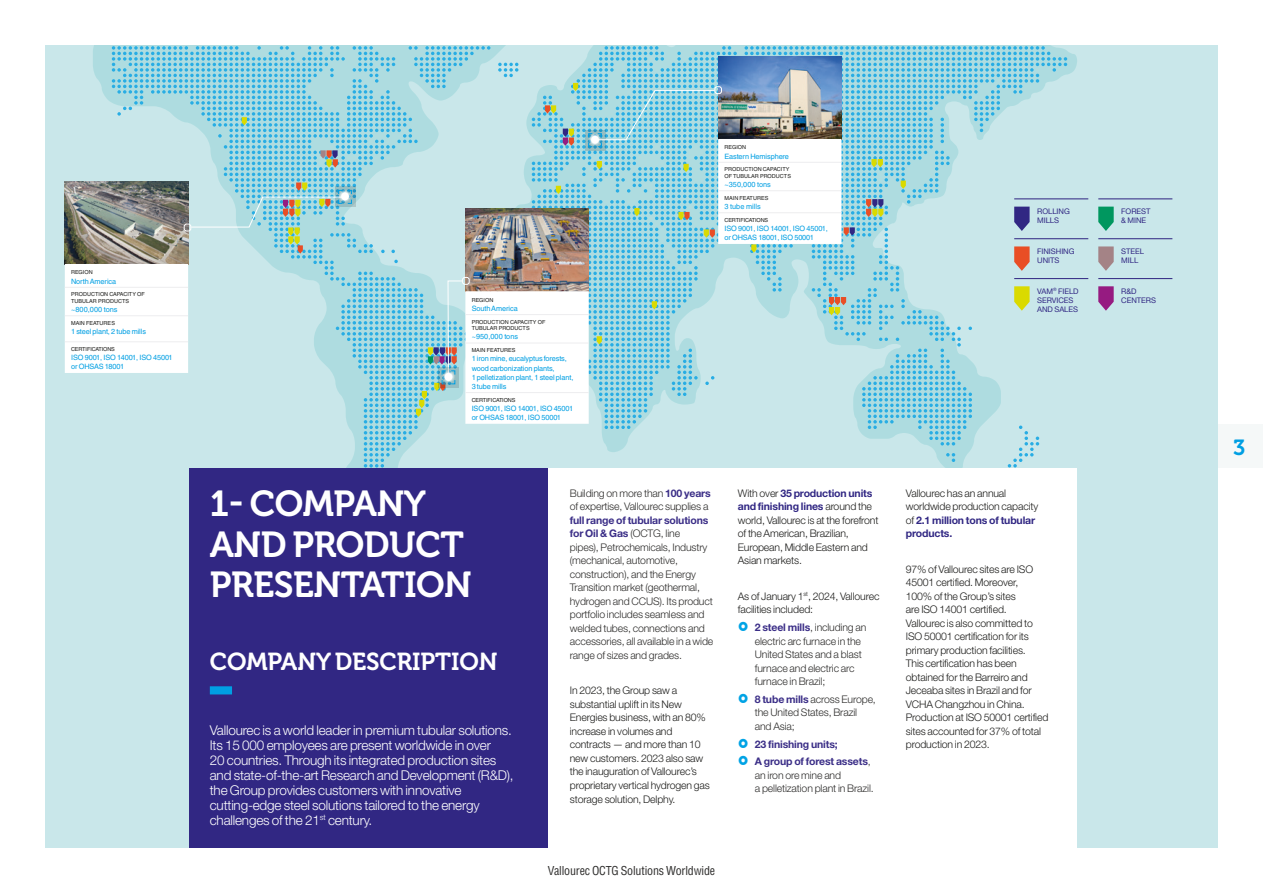
<style>
.page{position:relative;width:1263px;height:893px;background:#fff}
.page>*{position:absolute;margin:0;border:0;box-sizing:border-box;transform-origin:0 0}
.t1{font:36px/40.5px "Museo 700";letter-spacing:-.015em;color:#fff}
.t2{font:24.45px "Museo 700";letter-spacing:-.005em;color:#fff}
.t3{font:21.75px "Museo 700";color:#009fe3}
.t4{font:300 13.5px/15px "Helvetica Neue LT Std";letter-spacing:-.015em;color:#fff}
.t5{font:condensed 12px "Helvetica LT Std";letter-spacing:-.015em;color:#2e2d2c}
.t6{font:300 10.5px/13.5px "Helvetica Neue LT Std";letter-spacing:-.015em;color:#1d1d1b}
.t7{font:300 10.5px/13.5px "Helvetica Neue LT Std";letter-spacing:-.015em;color:#2e2d2c}
.t8{font:700 10.5px/17.7px "Helvetica Neue LT Std";letter-spacing:-.015em;color:#3b2e87}
.t9{font:7.65px/9.1px "Helvetica Neue";letter-spacing:-.005em;color:#312783}
.t10{font:7.35px/9.1px "Helvetica LT Std";letter-spacing:-.015em;color:#009fe3}
.t11{font:7.35px "Helvetica LT Std";letter-spacing:.005em;color:#009fe3}
.t12{font:5.55px/6.4px "Helvetica LT Std";letter-spacing:.005em;color:#1d1d1b}
.t13{font:5.55px "Helvetica LT Std";letter-spacing:-.015em;color:#1d1d1b}
.s1{font-weight:700;color:#3b2e87}
.s2{font-weight:700;color:#312783}
.s3{font-weight:300;color:#2e2d2c}
</style>
<div class="page">
<div style="left:1212px;top:425px;width:51px;height:43px;background:#f5f8f8"></div>
<div style="left:45px;top:45px;width:1173px;height:803px;background:#c9e7ea"></div>
<hr style="left:1014px;top:278px;width:74px;height:1px;background:#312783">
<hr style="left:1014px;top:238px;width:74px;height:1px;background:#312783">
<hr style="left:1014px;top:198px;width:74px;height:1px;background:#312783">
<hr style="left:1098px;top:278px;width:74px;height:1px;background:#312783">
<hr style="left:1098px;top:238px;width:74px;height:1px;background:#312783">
<hr style="left:1098px;top:198px;width:74px;height:1px;background:#312783">
<svg style="left:1098px;top:286px;width:16px;height:25px"></svg>
<svg style="left:1098px;top:246px;width:16px;height:25px"></svg>
<svg style="left:1098px;top:207px;width:16px;height:24px"></svg>
<svg style="left:65px;top:46px;width:1002px;height:422px"></svg>
<div style="left:189px;top:468px;width:359px;height:380px;background:#312783"></div>
<div style="left:210px;top:686px;width:22px;height:8px;background:#009fe3"></div>
<div style="left:548px;top:468px;width:529px;height:380px;background:#fff"></div>
<p class="t12" style="left:71px;top:269px;width:23px">REGION</p>
<p class="t10" style="left:71px;top:276px;width:47px">North America</p>
<p class="t12" style="left:71px;top:291px;width:75px">PRODUCTION CAPACITY OF<br>TUBULAR PRODUCTS</p>
<p class="t11" style="left:71px;top:305px;width:48px">~800,000 tons</p>
<p class="t12" style="left:71px;top:320px;width:45px">MAIN FEATURES</p>
<p class="t10" style="left:71px;top:327px;width:76px">1 steel plant, 2 tube mills</p>
<p class="t13" style="left:71px;top:346px;width:45px">CERTIFICATIONS</p>
<p class="t10" style="left:71px;top:353px;width:103px">ISO 9001, ISO 14001, ISO 45001 or OHSAS 18001</p>
<p class="t12" style="left:472px;top:297px;width:23px">REGION</p>
<p class="t10" style="left:472px;top:304px;width:48px">South America</p>
<p class="t12" style="left:472px;top:319px;width:75px">PRODUCTION CAPACITY OF<br>TUBULAR PRODUCTS</p>
<p class="t11" style="left:472px;top:332px;width:48px">~950,000 tons</p>
<p class="t12" style="left:472px;top:347px;width:45px">MAIN FEATURES</p>
<p class="t10" style="left:472px;top:354px;width:103px">1 iron mine, eucalyptus forests, wood carbonization plants,<br>1 pelletization plant, 1 steel plant,<br>3 tube mills</p>
<p class="t13" style="left:472px;top:397px;width:45px">CERTIFICATIONS</p>
<p class="t10" style="left:472px;top:404px;width:103px">ISO 9001, ISO 14001, ISO 45001 or OHSAS 18001, ISO 50001</p>
<p class="t12" style="left:724px;top:144px;width:23px">REGION</p>
<p class="t10" style="left:724px;top:151px;width:66px">Eastern Hemisphere</p>
<p class="t12" style="left:724px;top:166px;width:68px">PRODUCTION CAPACITY<br>OF TUBULAR PRODUCTS</p>
<p class="t11" style="left:724px;top:180px;width:48px">~350,000 tons</p>
<p class="t12" style="left:724px;top:195px;width:45px">MAIN FEATURES</p>
<p class="t11" style="left:724px;top:202px;width:38px">3 tube mills</p>
<p class="t13" style="left:724px;top:217px;width:45px">CERTIFICATIONS</p>
<p class="t10" style="left:724px;top:224px;width:105px">ISO 9001, ISO 14001, ISO 45001, or OHSAS 18001, ISO 50001</p>
<p class="t9" style="left:1037px;top:207px;width:34px">ROLLING<br>MILLS</p>
<p class="t9" style="left:1037px;top:247px;width:39px">FINISHING<br>UNITS</p>
<p class="t9" style="left:1037px;top:287px;width:43px">VAM<sup>®</sup> FIELD<br>SERVICES<br>AND SALES</p>
<h1 class="t1" style="left:210px;top:484px;width:264px">1- COMPANY<br>AND PRODUCT<br>PRESENTATION</h1>
<h2 class="t2" style="left:210px;top:648px;width:289px">COMPANY DESCRIPTION</h2>
<p class="t4" style="left:210px;top:722px;width:305px">Vallourec is a world leader in premium tubular solutions.<br>Its 15 000 employees are present worldwide in over<br>20 countries. Through its integrated production sites and state-of-the-art Research and Development (R&amp;D), the Group provides customers with innovative cutting-edge steel solutions tailored to the energy challenges of the 21<sup>st</sup> century.</p>
<p class="t7" style="left:570px;top:486px;width:143px">Building on more than <span class="s1">100 years </span>of expertise, Vallourec supplies a</p>
<p class="t7" style="left:570px;top:513px;width:145px"><span class="s1">full range of tubular solutions for Oil &amp; Gas</span> (OCTG, line<br>pipes), Petrochemicals, Industry (mechanical, automotive, construction), and the Energy<br>Transition market (geothermal, hydrogen and CCUS). Its product portfolio includes seamless and welded tubes, connections and accessories, all available in a wide range of sizes and grades.</p>
<p class="t6" style="left:570px;top:684px;width:142px">In 2023, the Group saw a substantial uplift in its New<br>Energies business, with an 80% increase in volumes and contracts — and more than 10 new customers. 2023 also saw the inauguration of Vallourec’s proprietary vertical hydrogen gas storage solution, Delphy.</p>
<p class="t6" style="left:738px;top:486px;width:142px">With over <span class="s2">35 production units and finishing lines</span> around the world, Vallourec is at the forefront of the American, Brazilian,<br>European, Middle Eastern and<br>Asian markets.</p>
<p class="t6" style="left:738px;top:589px;width:143px">As of January 1<sup>st</sup>, 2024, Vallourec facilities included:</p>
<p class="t7" style="left:755px;top:620px;width:113px"><span class="s1">2 steel mills</span>, including an electric arc furnace in the<br>United States and a blast furnace and electric arc furnace in Brazil;</p>
<p class="t7" style="left:755px;top:692px;width:123px"><span class="s1">8 tube mills</span> across Europe, the United States, Brazil and Asia;</p>
<p class="t8" style="left:755px;top:735px;width:117px">23 finishing units;<br>A group of forest assets<span class="s3">,</span></p>
<p class="t7" style="left:755px;top:768px;width:120px">an iron ore mine and<br>a pelletization plant in Brazil.</p>
<p class="t5" style="left:548px;top:863px;width:169px">Vallourec OCTG Solutions Worldwide</p>
<p class="t6" style="left:906px;top:486px;width:134px">Vallourec has an annual worldwide production capacity of <span class="s2">2.1 million tons of tubular products.</span></p>
<p class="t6" style="left:906px;top:562px;width:144px">97% of Vallourec sites are ISO<br>45001 certified. Moreover,<br>100% of the Group’s sites<br>are ISO 14001 certified.<br>Vallourec is also committed to<br>ISO 50001 certification for its primary production facilities.<br>This certification has been obtained for the Barreiro and<br>Jeceaba sites in Brazil and for<br>VCHA Changzhou in China.<br>Production at ISO 50001 certified sites accounted for 37% of total production in 2023.</p>
<p class="t9" style="left:1121px;top:207px;width:31px">FOREST &amp; MINE</p>
<p class="t9" style="left:1121px;top:247px;width:24px">STEEL<br>MILL</p>
<p class="t9" style="left:1121px;top:287px;width:36px">R&amp;D<br>CENTERS</p>
<h3 class="t3" style="left:1233px;top:435px;width:14px">3</h3>
</div>
